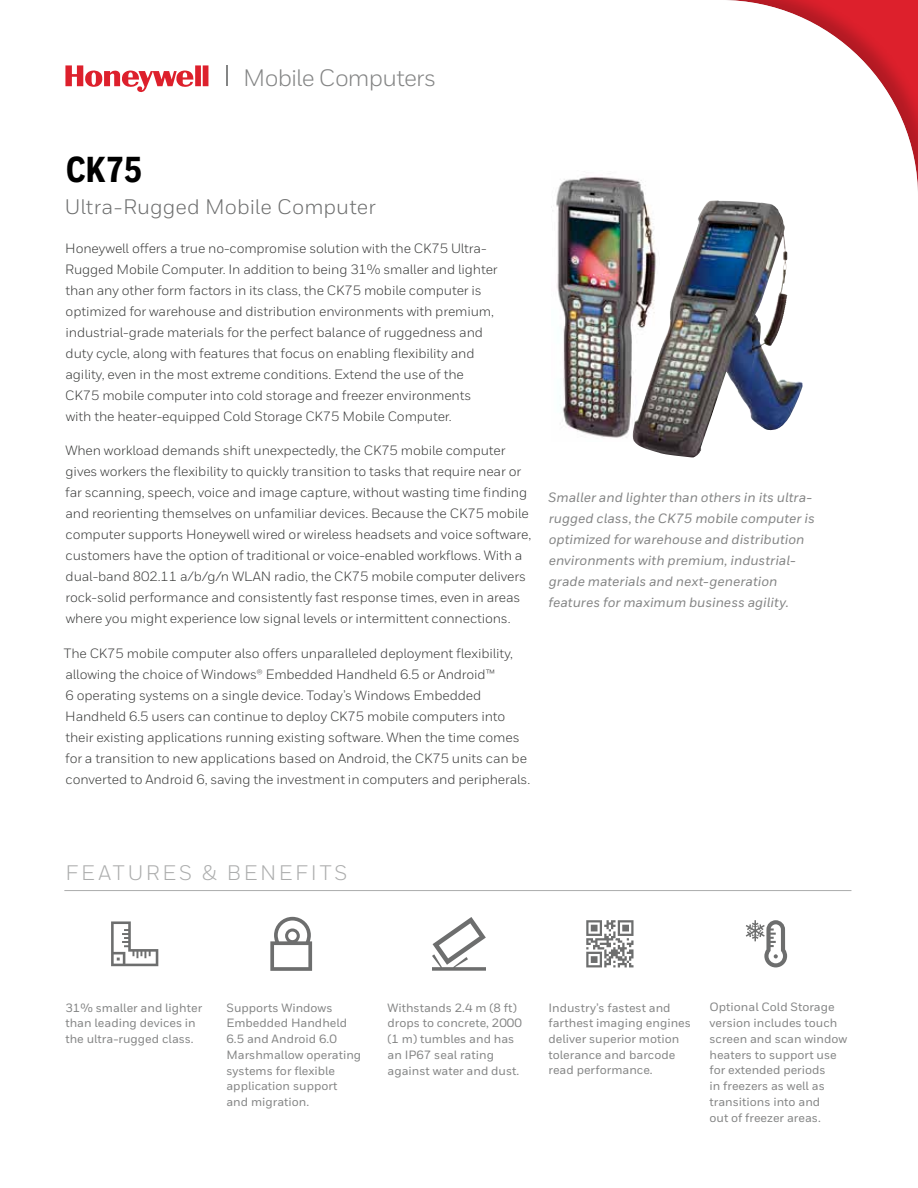
<style>
.page{position:relative;width:918px;height:1188px;background:#fff}
.page>*{position:absolute;margin:0;border:0;box-sizing:border-box;transform-origin:0 0}
.t1{font:800 36px "Honeywell Cond";color:#000}
.t2{font:23.7px "Honeywell Sans";letter-spacing:-.03em;color:#848585}
.t3{font:21px "Honeywell Sans";letter-spacing:.005em;color:#6d6e6e}
.t4{font:21px "Honeywell Sans";letter-spacing:.13em;color:#acadad}
.t5{font:13.5px/21px "Honeywell Sans";letter-spacing:-.01em;color:#3a3b3a}
.t6{font:italic 500 13.5px/21px "Honeywell Sans";color:#848585}
.t7{font:500 12px/15.8px "Honeywell Sans";color:#848585}
</style>
<div class="page">
<svg style="left:65px;top:65px;width:143px;height:27px"></svg>
<hr style="left:226px;top:65px;width:2px;height:21px;background:#848585">
<img style="left:552px;top:176px;width:94px;height:262px">
<img style="left:633px;top:200px;width:170px;height:258px">
<hr style="left:64px;top:890px;width:787px;height:1px;background:#acadad">
<svg style="left:111px;top:921px;width:47px;height:45px"></svg>
<svg style="left:270px;top:917px;width:42px;height:54px"></svg>
<svg style="left:432px;top:917px;width:54px;height:54px"></svg>
<svg style="left:586px;top:920px;width:48px;height:47px"></svg>
<svg style="left:746px;top:920px;width:41px;height:47px"></svg>
<h2 class="t2" style="left:243px;top:64px;width:195px">Mobile Computers</h2>
<h1 class="t1" style="left:66px;top:147px;width:78px">CK75</h1>
<h3 class="t3" style="left:65px;top:194px;width:313px">Ultra-Rugged Mobile Computer</h3>
<p class="t5" style="left:65px;top:238px;width:434px">Honeywell offers a true no-compromise solution with the CK75 Ultra-Rugged Mobile Computer. In addition to being 31% smaller and lighter than any other form factors in its class, the CK75 mobile computer is optimized for warehouse and distribution environments with premium, industrial-grade materials for the perfect balance of ruggedness and duty cycle, along with features that focus on enabling flexibility and agility, even in the most extreme conditions. Extend the use of the CK75 mobile computer into cold storage and freezer environments with the heater-equipped Cold Storage CK75 Mobile Computer.</p>
<p class="t5" style="left:65px;top:440px;width:468px">When workload demands shift unexpectedly, the CK75 mobile computer gives workers the flexibility to quickly transition to tasks that require near or far scanning, speech, voice and image capture, without wasting time finding and reorienting themselves on unfamiliar devices. Because the CK75 mobile computer supports Honeywell wired or wireless headsets and voice software, customers have the option of traditional or voice-enabled workflows. With a dual-band 802.11 a/b/g/n WLAN radio, the CK75 mobile computer delivers rock-solid performance and consistently fast response times, even in areas where you might experience low signal levels or intermittent connections.</p>
<p class="t5" style="left:64px;top:643px;width:468px">The CK75 mobile computer also offers unparalleled deployment flexibility, allowing the choice of Windows® Embedded Handheld 6.5 or Android™<br>6 operating systems on a single device. Today’s Windows Embedded Handheld 6.5 users can continue to deploy CK75 mobile computers into their existing applications running existing software. When the time comes for a transition to new applications based on Android, the CK75 units can be converted to Android 6, saving the investment in computers and peripherals.</p>
<p class="t6" style="left:548px;top:487px;width:268px">Smaller and lighter than others in its ultra&shy;rugged class, the CK75 mobile computer is optimized for warehouse and distribution environments with premium, industrial&shy;grade materials and next-generation features for maximum business agility.</p>
<h3 class="t4" style="left:65px;top:860px;width:284px">FEATURES &amp; BENEFITS</h3>
<p class="t7" style="left:65px;top:1000px;width:138px">31% smaller and lighter than leading devices in the ultra-rugged class.</p>
<p class="t7" style="left:226px;top:1000px;width:136px">Supports Windows<br>Embedded Handheld<br>6.5 and Android 6.0<br>Marshmallow operating systems for flexible application support and migration.</p>
<p class="t7" style="left:387px;top:1000px;width:136px">Withstands 2.4 m (8 ft) drops to concrete, 2000 (1 m) tumbles and has an IP67 seal rating against water and dust.</p>
<p class="t7" style="left:548px;top:1000px;width:144px">Industry’s fastest and farthest imaging engines deliver superior motion tolerance and barcode read performance.</p>
<p class="t7" style="left:710px;top:1000px;width:139px">Optional Cold Storage version includes touch screen and scan window heaters to support use for extended periods<br>in freezers as well as transitions into and<br>out of freezer areas.</p>
</div>
